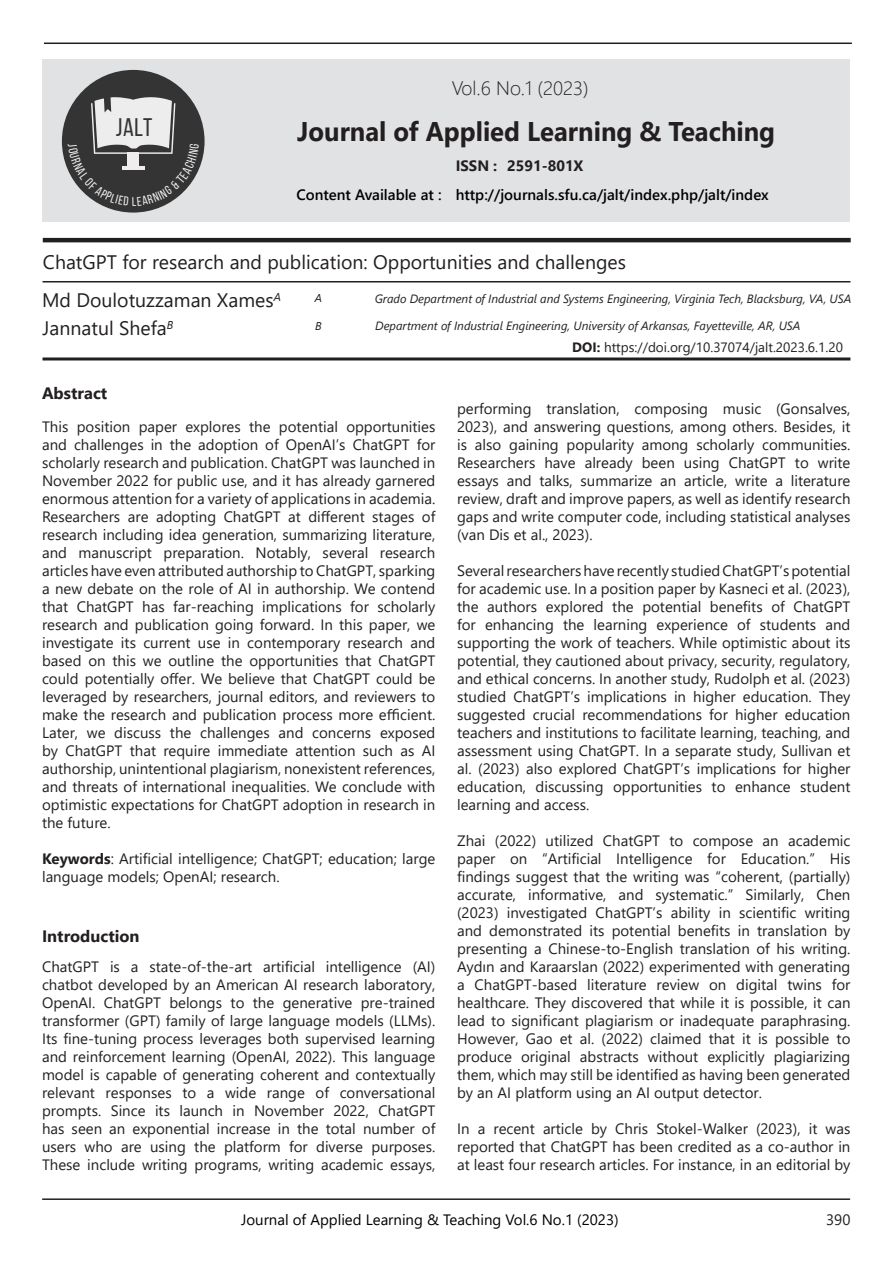
<style>
.page{position:relative;width:893px;height:1263px;background:#fff}
.page>*{position:absolute;margin:0;border:0;box-sizing:border-box;transform-origin:0 0}
.t1{font:700 27px "Segoe UI";color:#231f20;scale:.95 1}
.t2{font:25.5px "Bebas Neue";color:#343434}
.t3{font:19.5px "Segoe UI";color:#231f20}
.t4{font:300 19.5px "Segoe UI";color:#231f20}
.t5{font:700 16.5px "Segoe UI";color:#231f20}
.t6{font:15px/18px "Segoe UI";color:#231f20;text-align:justify}
.t7{font:600 15px "Segoe UI";color:#000}
.t8{font:15px "Segoe UI";color:#000}
.t9{font:700 15px "Segoe UI";color:#231f20}
.t10{font:13.5px "Segoe UI";color:#231f20}
.t11{font:italic 12px "Segoe UI";color:#231f20}
.t12{font:italic 11.4px "Segoe UI";color:#231f20}
.s1{font-weight:700}
</style>
<div class="page">
<hr style="left:42px;top:1198px;width:808px;height:2px;background:#231f20">
<hr style="left:43px;top:281px;width:807px;height:1px;background:#231f20">
<hr style="left:43px;top:357px;width:807px;height:3px;background:#231f20">
<hr style="left:43px;top:238px;width:808px;height:4px;background:#231f20">
<hr style="left:44px;top:43px;width:808px;height:1px;background:#231f20">
<div style="left:43px;top:59px;width:807px;height:163px;background:#e1e2e4"></div>
<div style="left:62px;top:70px;width:143px;height:143px;background:#343434;border-radius:50%"></div>
<svg style="left:68px;top:96px;width:131px;height:110px"></svg>
<p class="t2" style="left:116px;top:113px;width:38px">JALT</p>
<p class="t4" style="left:452px;top:69px;width:139px">Vol.6 No.1 (2023)</p>
<p class="t1" style="left:297px;top:105px;width:505px">Journal of Applied Learning &amp; Teaching</p>
<p class="t7" style="left:296px;top:180px;width:147px">Content Available at :</p>
<p class="t9" style="left:456px;top:151px;width:43px">ISSN :</p>
<p class="t9" style="left:507px;top:151px;width:78px">2591-801X</p>
<p class="t7" style="left:456px;top:180px;width:315px">http://journals.sfu.ca/jalt/index.php/jalt/index</p>
<p class="t3" style="left:43px;top:243px;width:584px">ChatGPT for research and publication: Opportunities and challenges</p>
<p class="t3" style="left:42px;top:282px;width:240px">Md Doulotuzzaman Xames<sup>A</sup></p>
<p class="t12" style="left:315px;top:288px;width:9px">A</p>
<p class="t11" style="left:375px;top:287px;width:478px">Grado Department of Industrial and Systems Engineering, Virginia Tech, Blacksburg, VA, USA</p>
<p class="t3" style="left:43px;top:310px;width:132px">Jannatul Shefa<sup>B</sup></p>
<p class="t12" style="left:315px;top:315px;width:8px">B</p>
<p class="t11" style="left:375px;top:315px;width:427px">Department of Industrial Engineering, University of Arkansas, Fayetteville, AR, USA</p>
<p class="t5" style="left:42px;top:378px;width:67px">Abstract</p>
<p class="t6" style="left:42px;top:416px;width:395px">This position paper explores the potential opportunities and challenges in the adoption of OpenAI’s ChatGPT for scholarly research and publication. ChatGPT was launched in November 2022 for public use, and it has already garnered enormous attention for a variety of applications in academia.<br>Researchers are adopting ChatGPT at different stages of research including idea generation, summarizing literature, and manuscript preparation. Notably, several research articles have even attributed authorship to ChatGPT, sparking a new debate on the role of AI in authorship. We contend that ChatGPT has far-reaching implications for scholarly research and publication going forward. In this paper, we investigate its current use in contemporary research and based on this we outline the opportunities that ChatGPT could potentially offer. We believe that ChatGPT could be leveraged by researchers, journal editors, and reviewers to make the research and publication process more efficient.<br>Later, we discuss the challenges and concerns exposed by ChatGPT that require immediate attention such as AI authorship, unintentional plagiarism, nonexistent references, and threats of international inequalities. We conclude with optimistic expectations for ChatGPT adoption in research in the future.</p>
<p class="t6" style="left:42px;top:848px;width:395px"><span class="s1">Keywords</span>: Artificial intelligence; ChatGPT; education; large language models; OpenAI; research.</p>
<p class="t5" style="left:42px;top:920px;width:99px">Introduction</p>
<p class="t6" style="left:42px;top:956px;width:395px">ChatGPT is a state-of-the-art artificial intelligence (AI) chatbot developed by an American AI research laboratory, OpenAI. ChatGPT belongs to the generative pre-trained transformer (GPT) family of large language models (LLMs).<br>Its fine-tuning process leverages both supervised learning and reinforcement learning (OpenAI, 2022). This language model is capable of generating coherent and contextually relevant responses to a wide range of conversational prompts. Since its launch in November 2022, ChatGPT has seen an exponential increase in the total number of users who are using the platform for diverse purposes.<br>These include writing programs, writing academic essays,</p>
<p class="t10" style="left:572px;top:334px;width:272px"><span class="s1">DOI:</span> https://doi.org/10.37074/jalt.2023.6.1.20</p>
<p class="t6" style="left:457px;top:398px;width:395px">performing translation, composing music (Gonsalves, 2023), and answering questions, among others. Besides, it is also gaining popularity among scholarly communities.<br>Researchers have already been using ChatGPT to write essays and talks, summarize an article, write a literature review, draft and improve papers, as well as identify research gaps and write computer code, including statistical analyses (van Dis et al., 2023).</p>
<p class="t6" style="left:457px;top:560px;width:395px">Several researchers have recently studied ChatGPT’s potential for academic use. In a position paper by Kasneci et al. (2023), the authors explored the potential benefits of ChatGPT for enhancing the learning experience of students and supporting the work of teachers. While optimistic about its potential, they cautioned about privacy, security, regulatory, and ethical concerns. In another study, Rudolph et al. (2023) studied ChatGPT’s implications in higher education. They suggested crucial recommendations for higher education teachers and institutions to facilitate learning, teaching, and assessment using ChatGPT. In a separate study, Sullivan et al. (2023) also explored ChatGPT’s implications for higher education, discussing opportunities to enhance student learning and access.</p>
<p class="t6" style="left:457px;top:830px;width:395px">Zhai (2022) utilized ChatGPT to compose an academic paper on “Artificial Intelligence for Education.” His findings suggest that the writing was “coherent, (partially) accurate, informative, and systematic.” Similarly, Chen (2023) investigated ChatGPT’s ability in scientific writing and demonstrated its potential benefits in translation by presenting a Chinese-to-English translation of his writing.<br>Aydın and Karaarslan (2022) experimented with generating a ChatGPT-based literature review on digital twins for healthcare. They discovered that while it is possible, it can lead to significant plagiarism or inadequate paraphrasing.<br>However, Gao et al. (2022) claimed that it is possible to produce original abstracts without explicitly plagiarizing them, which may still be identified as having been generated by an AI platform using an AI output detector.</p>
<p class="t6" style="left:457px;top:1118px;width:395px">In a recent article by Chris Stokel-Walker (2023), it was reported that ChatGPT has been credited as a co-author in at least four research articles. For instance, in an editorial by</p>
<p class="t8" style="left:241px;top:1206px;width:379px">Journal of Applied Learning &amp; Teaching Vol.6 No.1 (2023)</p>
<p class="t6" style="left:826px;top:1209px;width:26px">390</p>
</div>
